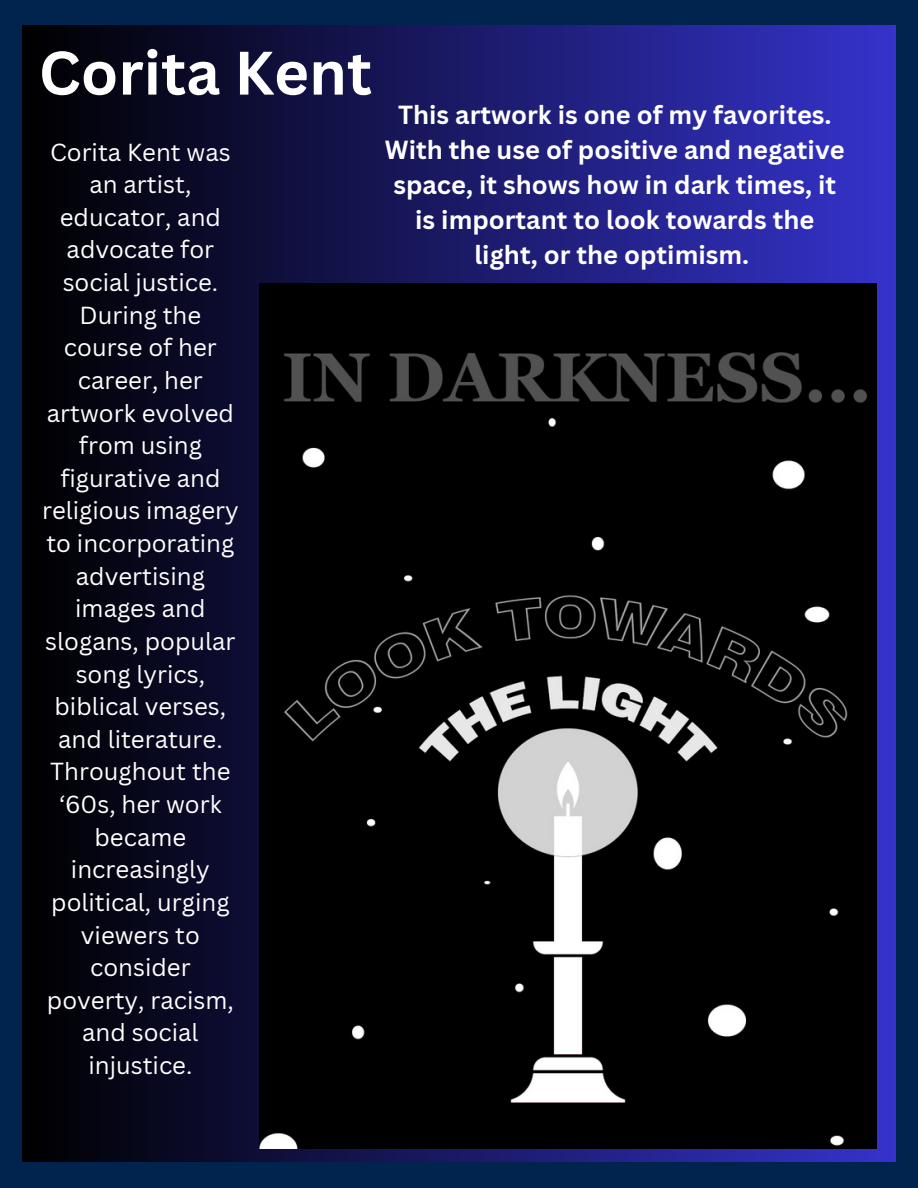
<style>
.page{position:relative;width:918px;height:1188px;background:#00244e}
.page>*{position:absolute;margin:0;border:0;box-sizing:border-box;transform-origin:0 0}
.t1{font:700 60px "Canva Sans";color:#fff}
.t2{font:700 25.5px/34.8px "Canva Sans";color:#fff;text-align:center}
.t3{font:24px/32.7px "Canva Sans";color:#fff;text-align:center}
</style>
<div class="page">
<div style="left:23px;top:25px;width:872px;height:1136px;background:linear-gradient(to right,#000,#3533cb)"></div>
<img style="left:259px;top:283px;width:618px;height:866px">
<h1 class="t1" style="left:39px;top:31px;width:335px">Corita Kent</h1>
<p class="t3" style="left:42px;top:135px;width:198px">Corita Kent was an artist, educator, and advocate for social justice.<br>During the course of her career, her artwork evolved from using figurative and religious imagery to incorporating advertising images and slogans, popular song lyrics, biblical verses, and literature.<br>Throughout the ‘60s, her work became increasingly political, urging viewers to consider poverty, racism, and social injustice.</p>
<p class="t2" style="left:385px;top:97px;width:461px">This artwork is one of my favorites.<br>With the use of positive and negative space, it shows how in dark times, it is important to look towards the light, or the optimism.</p>
</div>
